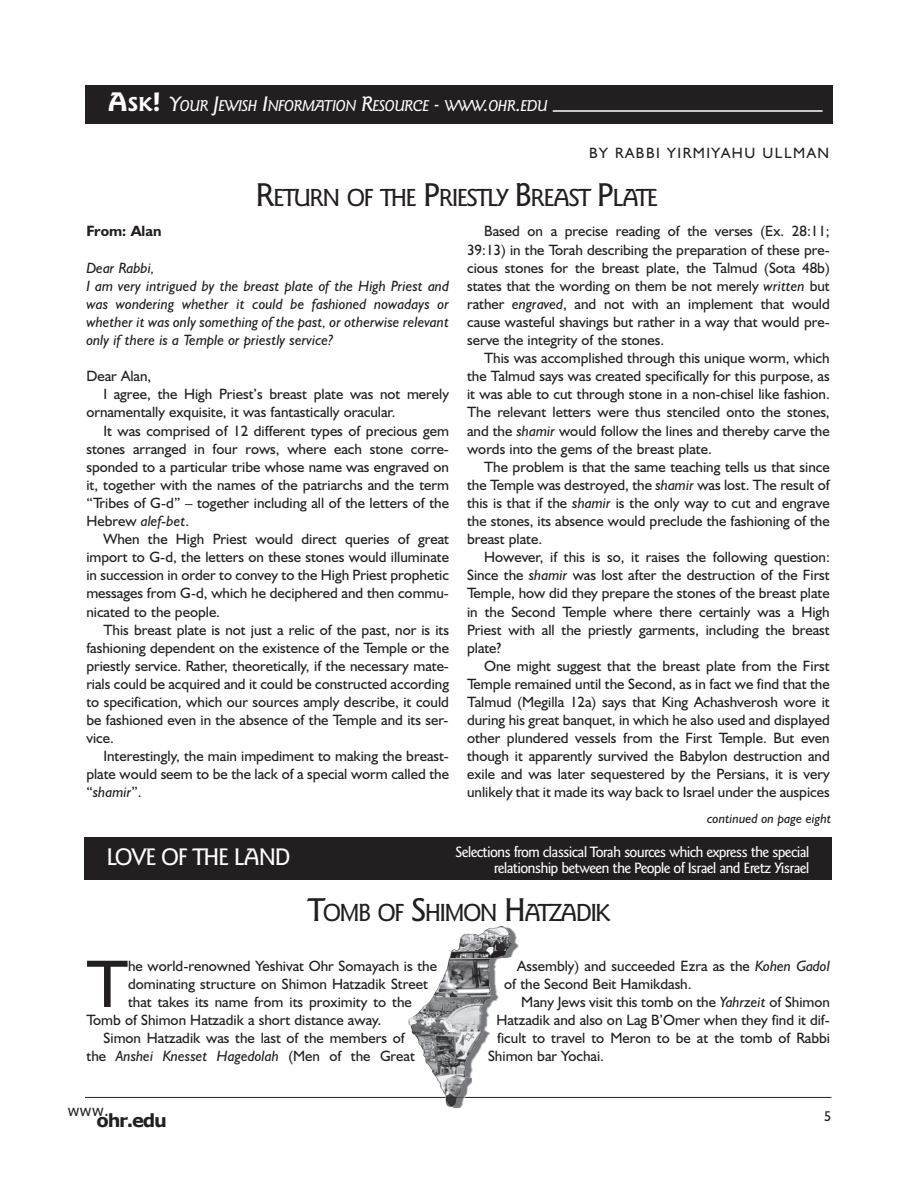
<style>
.page{position:relative;width:918px;height:1188px;background:#fff}
.page>*{position:absolute;margin:0;border:0;box-sizing:border-box;transform-origin:0 0}
.t1{font:67.65px "Humanist 521 BT";color:#231f20}
.t2{font:500 24.75px "Goudy Sans IT Cby BT";letter-spacing:-.07em;color:#231f20}
.t3{font:500 24px "Goudy Sans IT Cby BT";letter-spacing:-.055em;color:#fff}
.t4{font:700 18px "Verdana";letter-spacing:-.07em;color:#231f20}
.t5{font:italic 500 15.75px "Goudy Sans IT Cby BT";letter-spacing:-.035em;color:#fff}
.t6{font:15px/18.1px "Humanist 521 BT";color:#231f20;text-align:justify}
.t7{font:italic 15px/18.1px "Humanist 521 BT";color:#231f20}
.t8{font:500 15px/16.5px "Goudy Sans IT Cby BT";letter-spacing:-.055em;color:#fff;text-align:right}
.t9{font:15px "Humanist 521 BT";letter-spacing:.1em;color:#231f20}
.t10{font:700 15px "Humanist 521 BT";color:#231f20}
.t11{font:15px "Verdana";color:#231f20}
.t12{font:14.25px "Humanist 521 BT";color:#231f20}
.t13{font:italic 13.5px "Humanist 521 BT";color:#231f20}
.s1{font-weight:700;font-style:normal;font-size:27px}
.s2{font-weight:700;font-style:normal;font-size:20.25px}
.s3{font-size:21px}
.s4{font-size:33px}
.s5{font-style:normal}
.s6{font-style:italic}
</style>
<div class="page">
<hr style="left:85px;top:1097px;width:746px;height:1px;background:#231f20">
<div style="left:85px;top:85px;width:748px;height:38px;background:#231f20"></div>
<hr style="left:553px;top:110px;width:270px;height:2px;background:#fff">
<img style="left:449px;top:926px;width:70px;height:32px">
<img style="left:445px;top:1098px;width:20px;height:10px">
<img style="left:436px;top:1078px;width:36px;height:19px">
<svg style="left:445px;top:1097px;width:20px;height:1px"></svg>
<img style="left:409px;top:958px;width:92px;height:120px">
<div style="left:84px;top:837px;width:748px;height:43px;background:#231f20"></div>
<p class="t5" style="left:108px;top:97px;width:442px"><span class="s1">A</span><span class="s2">SK</span><span class="s1">!</span> <span class="s3">Y</span>OUR <span class="s3">J</span>EWISH <span class="s3">I</span>NFORMATION <span class="s3">R</span>ESOURCE <span class="s3">-</span> WWW<span class="s3">.</span>OHR<span class="s3">.</span>EDU</p>
<p class="t9" style="left:589px;top:144px;width:242px">BY RABBI YIRMIYAHU ULLMAN</p>
<h2 class="t2" style="left:256px;top:183px;width:404px"><span class="s4">R</span>ETURN OF THE <span class="s4">P</span>RIESTLY <span class="s4">B</span>REAST <span class="s4">P</span>LATE</h2>
<p class="t10" style="left:86px;top:223px;width:77px">From: Alan</p>
<p class="t7" style="left:86px;top:258px;width:364px">Dear Rabbi,<br>I am very intrigued by the breast plate of the High Priest and was wondering whether it could be fashioned nowadays or whether it was only something of the past, or otherwise relevant only if there is a Temple or priestly service?</p>
<p class="t6" style="left:86px;top:367px;width:66px">Dear Alan,</p>
<p class="t6" style="left:103px;top:385px;width:347px">I agree, the High Priest’s breast plate was not merely</p>
<p class="t6" style="left:86px;top:403px;width:311px">ornamentally exquisite, it was fantastically oracular.</p>
<p class="t6" style="left:103px;top:421px;width:347px">It was comprised of 12 different types of precious gem</p>
<p class="t6" style="left:86px;top:439px;width:364px">stones arranged in four rows, where each stone corre-</p>
<p class="t6" style="left:86px;top:457px;width:364px">sponded to a particular tribe whose name was engraved on</p>
<p class="t6" style="left:86px;top:476px;width:364px">it, together with the names of the patriarchs and the term</p>
<p class="t6" style="left:86px;top:494px;width:364px">“Tribes of G-d” – together including all of the letters of the</p>
<p class="t7" style="left:86px;top:512px;width:104px"><span class="s5">Hebrew</span> alef-bet<span class="s5">.</span></p>
<p class="t6" style="left:103px;top:530px;width:347px">When the High Priest would direct queries of great</p>
<p class="t6" style="left:86px;top:548px;width:364px">import to G-d, the letters on these stones would illuminate</p>
<p class="t6" style="left:86px;top:566px;width:364px">in succession in order to convey to the High Priest prophetic</p>
<p class="t6" style="left:86px;top:584px;width:364px">messages from G-d, which he deciphered and then commu-</p>
<p class="t6" style="left:86px;top:602px;width:135px">nicated to the people.</p>
<p class="t6" style="left:103px;top:620px;width:347px">This breast plate is not just a relic of the past, nor is its</p>
<p class="t6" style="left:86px;top:638px;width:364px">fashioning dependent on the existence of the Temple or the</p>
<p class="t6" style="left:86px;top:657px;width:364px">priestly service. Rather, theoretically, if the necessary mate-</p>
<p class="t6" style="left:86px;top:675px;width:364px">rials could be acquired and it could be constructed according</p>
<p class="t6" style="left:86px;top:693px;width:364px">to specification, which our sources amply describe, it could</p>
<p class="t6" style="left:86px;top:711px;width:364px">be fashioned even in the absence of the Temple and its ser-</p>
<p class="t6" style="left:86px;top:729px;width:29px">vice.</p>
<p class="t6" style="left:103px;top:747px;width:347px">Interestingly, the main impediment to making the breast-</p>
<p class="t6" style="left:86px;top:765px;width:364px">plate would seem to be the lack of a special worm called the</p>
<p class="t7" style="left:86px;top:783px;width:57px"><span class="s5">“</span>shamir<span class="s5">”.</span></p>
<p class="t6" style="left:467px;top:222px;width:364px;text-indent:17px">Based on a precise reading of the verses (Ex. 28:11; 39:13) in the Torah describing the preparation of these pre&shy;cious stones for the breast plate, the Talmud (Sota 48b) states that the wording on them be not merely <span class="s6">written</span> but rather <span class="s6">engraved</span>, and not with an implement that would cause wasteful shavings but rather in a way that would pre&shy;serve the integrity of the stones.</p>
<p class="t6" style="left:467px;top:349px;width:364px;text-indent:17px">This was accomplished through this unique worm, which the Talmud says was created specifically for this purpose, as it was able to cut through stone in a non-chisel like fashion.<br>The relevant letters were thus stenciled onto the stones, and the <span class="s6">shamir</span> would follow the lines and thereby carve the words into the gems of the breast plate.</p>
<p class="t6" style="left:467px;top:457px;width:364px;text-indent:17px">The problem is that the same teaching tells us that since the Temple was destroyed, the <span class="s6">shamir</span> was lost. The result of this is that if the <span class="s6">shamir</span> is the only way to cut and engrave the stones, its absence would preclude the fashioning of the breast plate.</p>
<p class="t6" style="left:467px;top:548px;width:364px;text-indent:17px">However, if this is so, it raises the following question:<br>Since the <span class="s6">shamir</span> was lost after the destruction of the First Temple, how did they prepare the stones of the breast plate in the Second Temple where there certainly was a High Priest with all the priestly garments, including the breast plate?</p>
<p class="t6" style="left:467px;top:657px;width:364px;text-indent:17px">One might suggest that the breast plate from the First Temple remained until the Second, as in fact we find that the Talmud (Megilla 12a) says that King Achashverosh wore it during his great banquet, in which he also used and displayed other plundered vessels from the First Temple. But even though it apparently survived the Babylon destruction and exile and was later sequestered by the Persians, it is very unlikely that it made its way back to Israel under the auspices</p>
<p class="t13" style="left:707px;top:811px;width:126px">continued on page eight</p>
<h3 class="t3" style="left:107px;top:842px;width:186px">LOVE OF THE LAND</h3>
<p class="t8" style="left:456px;top:843px;width:356px">Selections from classical Torah sources which express the special relationship between the People of Israel and Eretz Yisrael</p>
<h2 class="t2" style="left:308px;top:898px;width:304px"><span class="s4">T</span>OMB OF <span class="s4">S</span>HIMON <span class="s4">H</span>ATZADIK</h2>
<h1 class="t1" style="left:87px;top:944px;width:43px">T</h1>
<p class="t6" style="left:128px;top:957px;width:311px">he world-renowned Yeshivat Ohr Somayach is the</p>
<p class="t6" style="left:128px;top:975px;width:301px">dominating structure on Shimon Hatzadik Street</p>
<p class="t6" style="left:128px;top:993px;width:285px">that takes its name from its proximity to the</p>
<p class="t6" style="left:87px;top:1011px;width:296px">Tomb of Shimon Hatzadik a short distance away.</p>
<p class="t6" style="left:104px;top:1029px;width:303px">Simon Hatzadik was the last of the members of</p>
<p class="t7" style="left:87px;top:1047px;width:330px"><span class="s5">the</span> Anshei Knesset Hagedolah <span class="s5">(Men of the Great</span></p>
<p class="t6" style="left:504px;top:957px;width:327px;text-indent:13px">Assembly) and succeeded Ezra as the <span class="s6">Kohen Gadol </span>of the Second Beit Hamikdash.</p>
<p class="t6" style="left:521px;top:993px;width:310px">Many Jews visit this tomb on the <span class="s6">Yahrzeit</span> of Shimon</p>
<p class="t6" style="left:496px;top:1011px;width:335px">Hatzadik and also on Lag B’Omer when they find it dif-</p>
<p class="t6" style="left:497px;top:1029px;width:334px">ficult to travel to Meron to be at the tomb of Rabbi</p>
<p class="t6" style="left:488px;top:1047px;width:117px">Shimon bar Yochai.</p>
<p class="t11" style="left:67px;top:1101px;width:43px">www.</p>
<p class="t12" style="left:824px;top:1107px;width:9px">5</p>
<p class="t4" style="left:97px;top:1109px;width:72px">ohr.edu</p>
</div>
